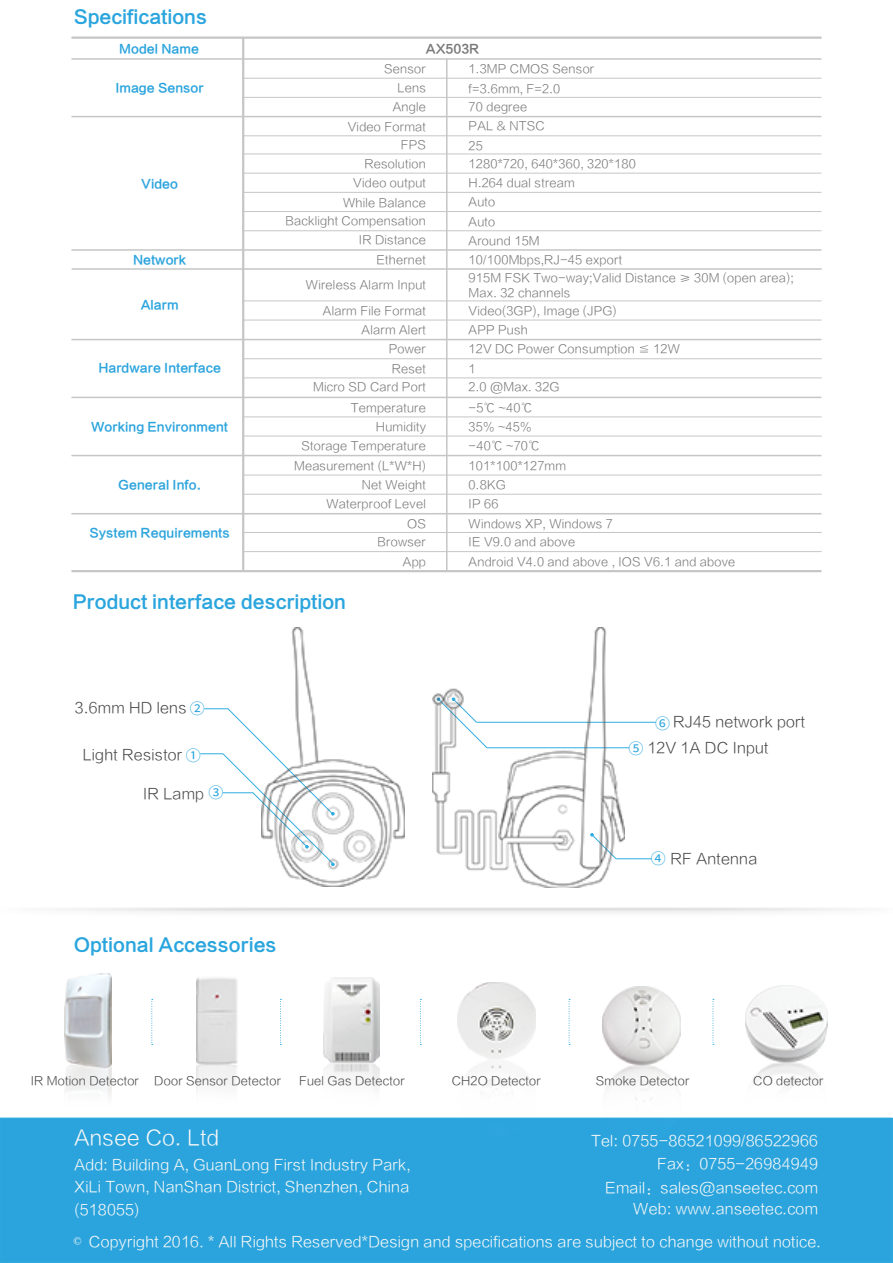
<style>
.page{position:relative;width:893px;height:1263px;background:#fff}
.page>*{position:absolute;margin:0;border:0;box-sizing:border-box;transform-origin:0 0}
.t1{font:21px "FZLTXHK GBK1 0";color:#fbf9f8}
.t2{font:18px "FZLTZHK GBK1 0";color:#2aa5dd}
.t3{font:15px/22.5px "FZLTXHK GBK1 0";color:#fbf9f8;text-align:right}
.t4{font:15px "FZLTXHK GBK1 0";color:#484848}
.t5{font:15px "Noto Sans Hans";color:#2aa5dd}
.t6{font:12px/19px "FZLTXHK GBK1 0";color:#787878}
.t7{font:12px "FZLTZHK GBK1 0";color:#2ba4dd}
.t8{font:12px "FZLTXHK GBK1 0";color:#484848}
.t9{font:12px "FZLTZHK GBK1 0";color:#787878}
.s1{font-family:"Noto Sans Hans";color:#2aa5dd}
.s2{font-family:"Sim Sun"}
</style>
<div class="page">
<img style="left:64px;top:974px;width:48px;height:123px">
<hr style="left:71px;top:37px;width:750px;height:2px;background:#c6c6c6">
<hr style="left:71px;top:58px;width:750px;height:2px;background:#c6c6c6">
<hr style="left:242px;top:78px;width:579px;height:1px;background:#c6c6c6">
<hr style="left:242px;top:135px;width:579px;height:1px;background:#c6c6c6">
<hr style="left:242px;top:173px;width:579px;height:1px;background:#c6c6c6">
<hr style="left:242px;top:211px;width:579px;height:1px;background:#c6c6c6">
<hr style="left:242px;top:97px;width:579px;height:1px;background:#c6c6c6">
<hr style="left:242px;top:154px;width:579px;height:1px;background:#c6c6c6">
<hr style="left:242px;top:192px;width:579px;height:1px;background:#c6c6c6">
<hr style="left:242px;top:230px;width:579px;height:1px;background:#c6c6c6">
<hr style="left:242px;top:300px;width:579px;height:1px;background:#c6c6c6">
<hr style="left:72px;top:268px;width:750px;height:2px;background:#c6c6c6">
<hr style="left:243px;top:358px;width:579px;height:1px;background:#c6c6c6">
<hr style="left:243px;top:416px;width:579px;height:1px;background:#c6c6c6">
<hr style="left:242px;top:320px;width:580px;height:1px;background:#c6c6c6">
<hr style="left:243px;top:377px;width:579px;height:1px;background:#c6c6c6">
<hr style="left:243px;top:436px;width:579px;height:1px;background:#c6c6c6">
<hr style="left:243px;top:475px;width:579px;height:1px;background:#c6c6c6">
<hr style="left:71px;top:116px;width:750px;height:1px;background:#c6c6c6">
<hr style="left:71px;top:249px;width:750px;height:2px;background:#c6c6c6">
<hr style="left:71px;top:339px;width:750px;height:1px;background:#c6c6c6">
<hr style="left:71px;top:397px;width:750px;height:1px;background:#c6c6c6">
<hr style="left:71px;top:455px;width:750px;height:1px;background:#c6c6c6">
<hr style="left:71px;top:513px;width:750px;height:1px;background:#c6c6c6">
<hr style="left:446px;top:59px;width:2px;height:512px;background:#c6c6c6">
<hr style="left:242px;top:38px;width:2px;height:533px;background:#c6c6c6">
<hr style="left:243px;top:532px;width:579px;height:1px;background:#c6c6c6">
<hr style="left:71px;top:570px;width:750px;height:2px;background:#c6c6c6">
<div style="left:0;top:1118px;width:892px;height:144px;background:#2ba4dd"></div>
<img style="left:196px;top:977px;width:41px;height:113px">
<img style="left:324px;top:977px;width:55px;height:141px">
<img style="left:457px;top:982px;width:78px;height:136px">
<img style="left:602px;top:987px;width:79px;height:131px">
<img style="left:746px;top:985px;width:82px;height:104px">
<svg style="left:151px;top:999px;width:2px;height:46px"></svg>
<svg style="left:280px;top:999px;width:1px;height:46px"></svg>
<svg style="left:420px;top:999px;width:1px;height:46px"></svg>
<svg style="left:569px;top:999px;width:1px;height:46px"></svg>
<svg style="left:713px;top:999px;width:1px;height:46px"></svg>
<hr style="left:243px;top:494px;width:579px;height:1px;background:#c6c6c6">
<hr style="left:243px;top:551px;width:579px;height:1px;background:#c6c6c6">
<svg style="left:200px;top:708px;width:61px;height:94px"></svg>
<hr style="left:223px;top:792px;width:30px;height:1px;background:#31ade0">
<hr style="left:616px;top:858px;width:36px;height:1px;background:#31ade0">
<hr style="left:487px;top:747px;width:142px;height:1px;background:#31ade0">
<hr style="left:476px;top:722px;width:180px;height:1px;background:#31ade0">
<img style="left:261px;top:628px;width:144px;height:258px">
<img style="left:432px;top:627px;width:193px;height:260px">
<h2 class="t2" style="left:74px;top:7px;width:135px">Specifications</h2>
<p class="t7" style="left:119px;top:42px;width:81px">Model Name</p>
<p class="t9" style="left:426px;top:42px;width:55px">AX503R</p>
<p class="t7" style="left:115px;top:82px;width:90px">Image Sensor</p>
<p class="t6" style="left:469px;top:60px;width:169px">1.3MP CMOS Sensor f=3.6mm, F=2.0<br>70 degree<br>PAL &amp; NTSC<br>25<br>1280*720, 640*360, 320*180<br>H.264 dual stream<br>Auto<br>Auto</p>
<p class="t6" style="left:384px;top:60px;width:43px">Sensor</p>
<p class="t6" style="left:397px;top:79px;width:30px">Lens</p>
<p class="t6" style="left:393px;top:98px;width:35px">Angle</p>
<p class="t6" style="left:348px;top:117px;width:80px">Video Format</p>
<p class="t6" style="left:401px;top:136px;width:27px">FPS</p>
<p class="t6" style="left:364px;top:155px;width:63px">Resolution</p>
<p class="t7" style="left:141px;top:177px;width:38px">Video</p>
<p class="t6" style="left:353px;top:174px;width:74px">Video output</p>
<p class="t6" style="left:343px;top:193px;width:85px">While Balance</p>
<p class="t6" style="left:286px;top:212px;width:142px">Backlight Compensation</p>
<p class="t7" style="left:133px;top:253px;width:55px">Network</p>
<p class="t7" style="left:141px;top:298px;width:39px">Alarm</p>
<p class="t7" style="left:98px;top:361px;width:124px">Hardware Interface</p>
<p class="t7" style="left:91px;top:420px;width:138px">Working Environment</p>
<p class="t7" style="left:118px;top:478px;width:84px">General Info.</p>
<p class="t7" style="left:89px;top:527px;width:142px">System Requirements</p>
<p class="t6" style="left:359px;top:231px;width:69px">IR Distance</p>
<p class="t6" style="left:469px;top:231px;width:73px">Around 15M</p>
<p class="t6" style="left:376px;top:250px;width:51px">Ethernet</p>
<p class="t6" style="left:306px;top:276px;width:122px">Wireless Alarm Input</p>
<p class="t6" style="left:469px;top:251px;width:327px;line-height:18.5px">10/100Mbps,RJ-45 export<br>915M FSK Two-way;Valid Distance ≥ 30M (open area);</p>
<p class="t6" style="left:469px;top:283px;width:104px">Max. 32 channels</p>
<p class="t6" style="left:323px;top:301px;width:105px">Alarm File Format</p>
<p class="t6" style="left:469px;top:302px;width:150px">Video(3GP), Image (JPG)</p>
<p class="t6" style="left:362px;top:321px;width:66px">Alarm Alert</p>
<p class="t6" style="left:469px;top:321px;width:61px">APP Push</p>
<p class="t6" style="left:389px;top:340px;width:39px">Power</p>
<p class="t6" style="left:469px;top:340px;width:213px">12V DC Power Consumption ≦ 12W</p>
<p class="t6" style="left:392px;top:359px;width:36px">Reset</p>
<p class="t6" style="left:469px;top:359px;width:9px">1</p>
<p class="t6" style="left:313px;top:378px;width:115px">Micro SD Card Port</p>
<p class="t6" style="left:469px;top:378px;width:93px">2.0 @Max. 32G</p>
<p class="t6" style="left:351px;top:398px;width:77px">Temperature</p>
<p class="t6" style="left:469px;top:398px;width:66px">-5℃ ~40℃</p>
<p class="t6" style="left:376px;top:418px;width:52px">Humidity</p>
<p class="t6" style="left:294px;top:457px;width:134px">Measurement (L*W*H)</p>
<p class="t6" style="left:301px;top:436px;width:126px">Storage Temperature</p>
<p class="t6" style="left:326px;top:475px;width:101px;text-align:right">Net Weight<br>Waterproof Level</p>
<p class="t6" style="left:469px;top:418px;width:65px">35% ~45%</p>
<p class="t6" style="left:469px;top:457px;width:99px">101*100*127mm</p>
<p class="t6" style="left:469px;top:436px;width:73px">-40℃ ~70℃</p>
<p class="t6" style="left:469px;top:475px;width:39px">0.8KG<br>IP 66</p>
<p class="t6" style="left:407px;top:514px;width:20px">OS</p>
<p class="t6" style="left:469px;top:514px;width:146px">Windows XP, Windows 7</p>
<p class="t6" style="left:378px;top:533px;width:50px;text-align:right">Browser<br>App</p>
<p class="t6" style="left:469px;top:533px;width:268px;line-height:19.6px">IE V9.0 and above<br>Android V4.0 and above , IOS V6.1 and above</p>
<h2 class="t2" style="left:73px;top:592px;width:275px">Product interface description</h2>
<p class="t4" style="left:75px;top:699px;width:113px">3.6mm HD lens</p>
<p class="t5" style="left:190px;top:700px;width:17px">②</p>
<p class="t4" style="left:655px;top:714px;width:152px"><span class="s1">⑥</span> RJ45 network port</p>
<p class="t4" style="left:83px;top:747px;width:120px">Light Resistor <span class="s1">①</span></p>
<p class="t4" style="left:628px;top:740px;width:142px"><span class="s1">⑤</span> 12V 1A DC Input</p>
<p class="t4" style="left:143px;top:785px;width:82px">IR Lamp <span class="s1">③</span></p>
<h2 class="t2" style="left:74px;top:935px;width:204px">Optional Accessories</h2>
<p class="t4" style="left:651px;top:851px;width:108px"><span class="s1">④</span> RF Antenna</p>
<p class="t8" style="left:31px;top:1074px;width:110px">IR Motion Detector</p>
<p class="t8" style="left:154px;top:1074px;width:128px">Door Sensor Detector</p>
<p class="t8" style="left:299px;top:1074px;width:107px">Fuel Gas Detector</p>
<p class="t8" style="left:452px;top:1074px;width:91px">CH2O Detector</p>
<p class="t8" style="left:596px;top:1074px;width:95px">Smoke Detector</p>
<p class="t8" style="left:753px;top:1074px;width:72px">CO detector</p>
<h1 class="t1" style="left:74px;top:1126px;width:147px">Ansee Co. Ltd</h1>
<p class="t3" style="left:591px;top:1130px;width:229px">Tel: 0755-86521099/86522966</p>
<p class="t3" style="left:605px;top:1176px;width:215px">Email：sales@anseetec.com</p>
<p class="t3" style="left:657px;top:1152px;width:163px">Fax：0755-26984949</p>
<p class="t3" style="left:74px;top:1193px;width:749px;line-height:32.8px">Web: www.anseetec.com<br><span class="s2">©</span> Copyright 2016. * All Rights Reserved*Design and specifications are subject to change without notice.</p>
<p class="t3" style="left:74px;top:1154px;width:338px;text-align:justify">Add: Building A, GuanLong First Industry Park, XiLi Town, NanShan District, Shenzhen, China (518055)</p>
</div>
